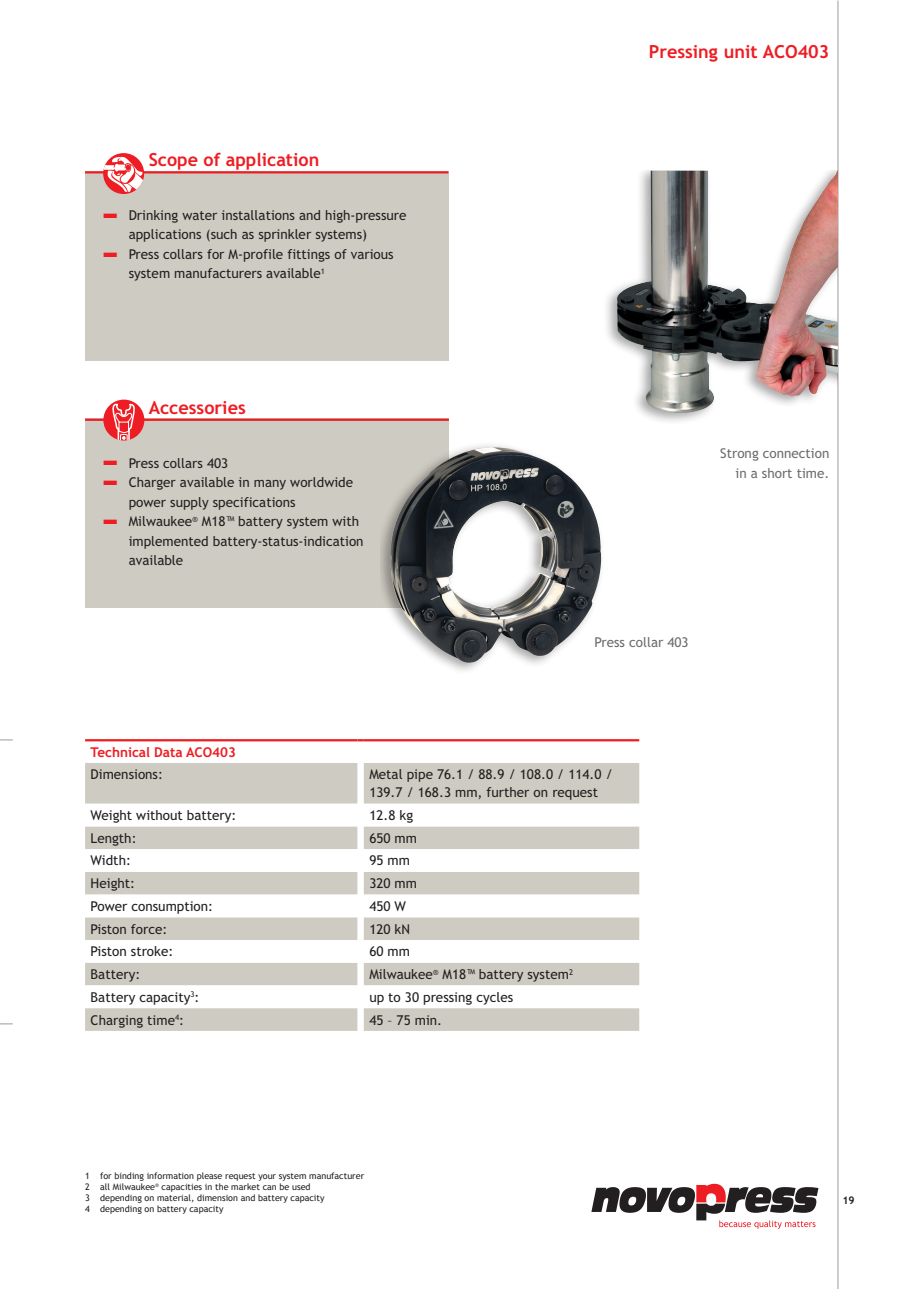
<style>
.page{position:relative;width:919px;height:1289px;background:#fff}
.page>*{position:absolute;margin:0;border:0;box-sizing:border-box;transform-origin:0 0}
.t1{font:700 18px "Trebuchet";color:#ee1d23}
.t2{font:13.5px/19.5px "Trebuchet";color:#231f20}
.t3{font:13.5px/19.5px "Trebuchet";color:#6c6d70;text-align:right}
.t4{font:700 13.5px "Trebuchet";color:#ee1d23}
.t5{font:700 10.5px "Trebuchet";color:#231f20}
.t6{font:9px/11.2px "Trebuchet MS";color:#231f20}
</style>
<div class="page">
<hr style="left:837px;top:0;width:1px;height:1288px;background:#bcbdc0">
<svg style="left:591px;top:1183px;width:227px;height:45px"></svg>
<div style="left:602px;top:171px;width:235px;height:267px;background:#231f20;opacity:.4"></div>
<img style="left:617px;top:171px;width:219px;height:242px">
<div style="left:85px;top:171px;width:363px;height:189px;background:#cecbc2"></div>
<hr style="left:85px;top:171px;width:363px;height:2px;background:#ee1d23">
<div style="left:85px;top:418px;width:364px;height:190px;background:#cecbc2"></div>
<hr style="left:85px;top:418px;width:364px;height:3px;background:#ee1d23">
<div style="left:103px;top:399px;width:41px;height:41px;background:#ee1d23;border-radius:50%"></div>
<svg style="left:112px;top:400px;width:23px;height:40px"></svg>
<svg style="left:103px;top:153px;width:41px;height:41px"></svg>
<svg style="left:103px;top:157px;width:41px;height:37px"></svg>
<svg style="left:0;top:1023px;width:13px;height:1px"></svg>
<svg style="left:0;top:739px;width:13px;height:1px"></svg>
<div style="left:380px;top:441px;width:225px;height:233px;background:#231f20;opacity:.4"></div>
<img style="left:390px;top:447px;width:211px;height:216px">
<div style="left:85px;top:763px;width:554px;height:267px;background:#cecbc2"></div>
<svg style="left:85px;top:803px;width:554px;height:205px"></svg>
<hr style="left:85px;top:739px;width:272px;height:2px;background:#ee1d23">
<svg style="left:357px;top:739px;width:7px;height:2px"></svg>
<hr style="left:364px;top:739px;width:275px;height:2px;background:#ee1d23">
<h1 class="t1" style="left:149px;top:149px;width:172px">Scope of application</h1>
<p class="t2" style="left:129px;top:205px;width:279px;text-indent:-26px"><sup>■</sup> Drinking water installations and high-pressure applications (such as sprinkler systems)</p>
<p class="t2" style="left:129px;top:244px;width:266px;text-indent:-26px"><sup>■</sup> Press collars for M-profile fittings of various system manufacturers available<sup>1</sup></p>
<h1 class="t1" style="left:149px;top:397px;width:99px">Accessories</h1>
<p class="t2" style="left:103px;top:453px;width:127px"><sup>■</sup> Press collars 403</p>
<p class="t2" style="left:129px;top:472px;width:226px;text-indent:-26px"><sup>■</sup> Charger available in many worldwide power supply specifications</p>
<p class="t2" style="left:129px;top:511px;width:236px;text-indent:-26px"><sup>■</sup> Milwaukee<sup>®</sup> M18™ battery system with implemented battery-status-indication available</p>
<h1 class="t1" style="left:648px;top:41px;width:182px">Pressing unit ACO403</h1>
<p class="t3" style="left:720px;top:443px;width:111px">Strong connection in a short time.</p>
<p class="t3" style="left:594px;top:632px;width:96px">Press collar 403</p>
<p class="t4" style="left:91px;top:744px;width:147px">Technical Data ACO403</p>
<p class="t2" style="left:91px;top:764px;width:74px">Dimensions:</p>
<p class="t2" style="left:369px;top:765px;width:245px;line-height:18px">Metal pipe 76.1 / 88.9 / 108.0 / 114.0 /<br>139.7 / 168.3 mm, further on request</p>
<p class="t2" style="left:91px;top:805px;width:147px">Weight without battery:</p>
<p class="t2" style="left:369px;top:805px;width:45px">12.8 kg</p>
<p class="t2" style="left:91px;top:828px;width:48px">Length:</p>
<p class="t2" style="left:369px;top:828px;width:49px">650 mm</p>
<p class="t2" style="left:91px;top:850px;width:42px">Width:</p>
<p class="t2" style="left:369px;top:850px;width:42px">95 mm</p>
<p class="t2" style="left:91px;top:873px;width:46px">Height:</p>
<p class="t2" style="left:369px;top:873px;width:49px">320 mm</p>
<p class="t2" style="left:91px;top:896px;width:124px">Power consumption:</p>
<p class="t2" style="left:369px;top:896px;width:38px">450 W</p>
<p class="t2" style="left:91px;top:919px;width:78px">Piston force:</p>
<p class="t2" style="left:369px;top:919px;width:42px">120 kN</p>
<p class="t2" style="left:91px;top:941px;width:84px">Piston stroke:</p>
<p class="t2" style="left:369px;top:941px;width:42px">60 mm</p>
<p class="t2" style="left:91px;top:964px;width:51px">Battery:</p>
<p class="t2" style="left:369px;top:964px;width:205px">Milwaukee<sup>®</sup> M18™ battery system<sup>2</sup></p>
<p class="t2" style="left:91px;top:987px;width:110px">Battery capacity<sup>3</sup>:</p>
<p class="t2" style="left:369px;top:987px;width:145px">up to 30 pressing cycles</p>
<p class="t2" style="left:91px;top:1009px;width:95px">Charging time<sup>4</sup>:</p>
<p class="t2" style="left:369px;top:1009px;width:74px">45 – 75 min.</p>
<p class="t6" style="left:85px;top:1169px;width:280px">1 for binding information please request your system manufacturer 2 all Milwaukee<sup>®</sup> capacities in the market can be used<br>3 depending on material, dimension and battery capacity<br>4 depending on battery capacity</p>
<p class="t5" style="left:842px;top:1194px;width:14px">19</p>
</div>
